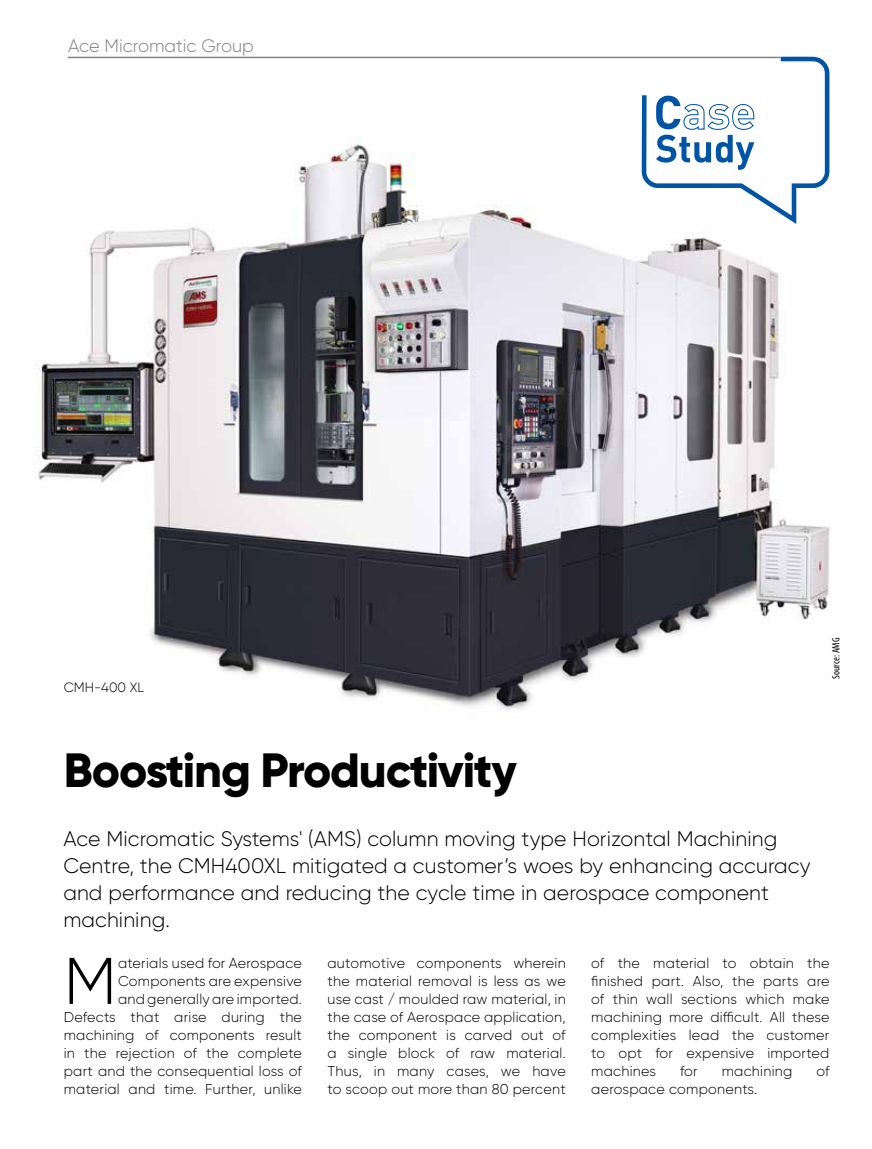
<style>
.page{position:relative;width:872px;height:1149px;background:#fff}
.page>*{position:absolute;margin:0;border:0;box-sizing:border-box;transform-origin:0 0}
.t1{font:300 65.7px "Gilroy";color:#000}
.t2{font:800 48px "Gilroy";letter-spacing:-.025em;color:#000}
.t3{font:300 21px/27px "Gilroy";letter-spacing:.005em;color:#000}
.t4{font:300 18px "Gilroy";color:#808285}
.t5{font:300 14.25px/18px "Gilroy";letter-spacing:.02em;color:#000;text-align:justify}
.t6{font:300 13.5px "Gilroy";color:#000}
.t7{font:condensed 10.5px "Myriad Pro";letter-spacing:.01em;color:#000}
</style>
<div class="page">
<img style="left:38px;top:120px;width:792px;height:590px">
<hr style="left:68px;top:57px;width:712px;height:1px;background:#808285">
<svg style="left:641px;top:57px;width:188px;height:167px"></svg>
<p class="t4" style="left:68px;top:34px;width:187px">Ace Micromatic Group</p>
<p class="t6" style="left:64px;top:679px;width:82px">CMH-400 XL</p>
<p class="t7" style="left:829px;top:679px;width:43px;rotate:-90deg">Source: AMG</p>
<h2 class="t2" style="left:64px;top:739px;width:454px">Boosting Productivity</h2>
<h3 class="t3" style="left:63px;top:824px;width:748px">Ace Micromatic Systems' (AMS) column moving type Horizontal Machining Centre, the CMH400XL mitigated a customer’s woes by enhancing accuracy and performance and reducing the cycle time in aerospace component machining.</h3>
<p class="t5" style="left:64px;top:953px;width:240px;text-align:right">aterials used for Aerospace<br>Components are expensive<br>and generally are imported.<br>Defects that arise during the machining of components result in the rejection of the complete part and the consequential loss of material and time. Further, unlike</p>
<p class="t5" style="left:327px;top:953px;width:240px">automotive components wherein the material removal is less as we use cast / moulded raw material, in the case of Aerospace application, the component is carved out of a single block of raw material.<br>Thus, in many cases, we have to scoop out more than 80 percent</p>
<p class="t5" style="left:591px;top:953px;width:240px">of the material to obtain the finished part. Also, the parts are of thin wall sections which make machining more difficult. All these complexities lead the customer to opt for expensive imported machines</p>
<h1 class="t1" style="left:64px;top:940px;width:55px">M</h1>
<p class="t5" style="left:680px;top:1061px;width:19px">for</p>
<p class="t5" style="left:721px;top:1061px;width:72px">machining</p>
<p class="t5" style="left:816px;top:1061px;width:15px">of</p>
<p class="t5" style="left:591px;top:1079px;width:167px">aerospace components.</p>
</div>
